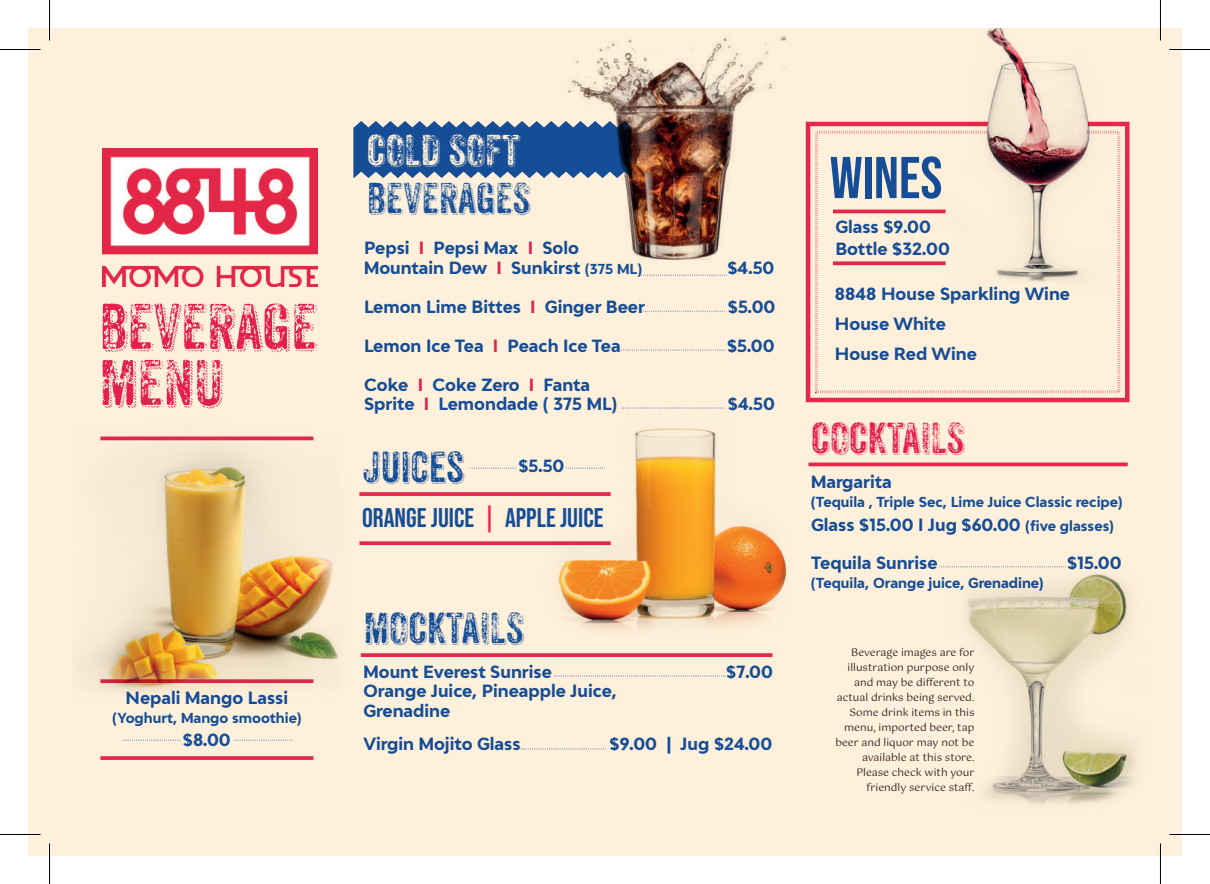
<style>
.page{position:relative;width:1210px;height:884px;background:#fff}
.page>*{position:absolute;margin:0;border:0;box-sizing:border-box;transform-origin:0 0}
.t1{font:62.4px/56.1px "Anodyne Combined";color:#e51f4d}
.t2{font:58.8px "Bebas Neue";color:#154d97}
.t3{font:42px "Anodyne Combined";color:#154d97}
.t4{font:42px "Anodyne Combined";color:#e51f4d}
.t5{font:41.85px "Anodyne Combined";color:#154d97}
.t6{font:41.85px "Anodyne Combined";color:#fef0da}
.t7{font:27px "Bebas Neue";color:#154d97}
.t8{font:16.5px/19.5px "Adlinnaka Bold Demo";color:#154d97}
.t9{font:13.5px "Adlinnaka Bold Demo";color:#154d97}
.t10{font:10.5px/15px "Gotu";color:#231f20;text-align:right}
.s1{color:#e51f4d}
.s2{font-size:13.5px}
.s3{color:#e5284a}
</style>
<div class="page">
<div style="left:28px;top:28px;width:1153px;height:828px;background:#fef0da"></div>
<svg style="left:554px;top:675px;width:172px;height:2px"></svg>
<svg style="left:521px;top:748px;width:85px;height:2px"></svg>
<svg style="left:361px;top:653px;width:411px;height:4px"></svg>
<svg style="left:808px;top:462px;width:319px;height:4px"></svg>
<svg style="left:470px;top:467px;width:46px;height:2px"></svg>
<svg style="left:359px;top:492px;width:181px;height:4px"></svg>
<svg style="left:359px;top:541px;width:181px;height:4px"></svg>
<img style="left:102px;top:149px;width:216px;height:138px">
<svg style="left:353px;top:121px;width:203px;height:57px"></svg>
<svg style="left:641px;top:274px;width:85px;height:2px"></svg>
<svg style="left:643px;top:311px;width:82px;height:1px"></svg>
<svg style="left:621px;top:349px;width:102px;height:2px"></svg>
<svg style="left:100px;top:756px;width:213px;height:4px"></svg>
<img style="left:87px;top:436px;width:251px;height:256px">
<svg style="left:235px;top:739px;width:57px;height:2px"></svg>
<svg style="left:123px;top:739px;width:57px;height:2px"></svg>
<svg style="left:805px;top:122px;width:324px;height:280px"></svg>
<img style="left:556px;top:35px;width:231px;height:226px">
<img style="left:540px;top:407px;width:247px;height:249px">
<img style="left:939px;top:566px;width:197px;height:239px">
<img style="left:914px;top:29px;width:262px;height:261px">
<hr style="left:0;top:833px;width:40px;height:2px;background:#fff">
<hr style="left:1169px;top:833px;width:40px;height:2px;background:#fff">
<hr style="left:1159px;top:0;width:2px;height:40px;background:#fff">
<hr style="left:1159px;top:843px;width:2px;height:41px;background:#fff">
<hr style="left:0;top:49px;width:40px;height:1px;background:#000">
<hr style="left:1169px;top:49px;width:40px;height:1px;background:#000">
<hr style="left:0;top:834px;width:40px;height:1px;background:#000">
<hr style="left:1169px;top:834px;width:40px;height:1px;background:#000">
<hr style="left:49px;top:0;width:1px;height:40px;background:#000">
<hr style="left:49px;top:843px;width:1px;height:41px;background:#000">
<hr style="left:1159px;top:0;width:1px;height:40px;background:#000">
<hr style="left:1159px;top:843px;width:1px;height:41px;background:#000">
<h1 class="t1" style="left:99px;top:299px;width:219px">BEVERAGE<br>MENU</h1>
<p class="t8" style="left:126px;top:690px;width:164px">Nepali Mango Lassi</p>
<p class="t9" style="left:113px;top:713px;width:190px">(Yoghurt, Mango smoothie)</p>
<p class="t8" style="left:183px;top:732px;width:49px">$8.00</p>
<h3 class="t6" style="left:367px;top:125px;width:154px">COLD SOFT</h3>
<h3 class="t5" style="left:367px;top:173px;width:165px">BEVERAGES</h3>
<p class="t8" style="left:364px;top:240px;width:279px">Pepsi <span class="s1">I</span> Pepsi Max <span class="s1">I</span> Solo<br>Mountain Dew <span class="s1">I</span> Sunkirst <span class="s2">(375 ML)</span></p>
<p class="t8" style="left:727px;top:259px;width:48px">$4.50</p>
<p class="t8" style="left:364px;top:298px;width:282px">Lemon Lime Bittes <span class="s1">I</span> Ginger Beer</p>
<p class="t8" style="left:727px;top:298px;width:49px">$5.00</p>
<p class="t8" style="left:364px;top:337px;width:258px">Lemon Ice Tea <span class="s1">I</span> Peach Ice Tea</p>
<p class="t8" style="left:727px;top:337px;width:49px">$5.00</p>
<p class="t8" style="left:364px;top:376px;width:254px">Coke <span class="s1">I</span> Coke Zero <span class="s1">I</span> Fanta<br>Sprite <span class="s1">I</span> Lemondade ( 375 ML)</p>
<p class="t8" style="left:727px;top:396px;width:48px">$4.50</p>
<h3 class="t3" style="left:362px;top:442px;width:103px">JUICES</h3>
<h3 class="t7" style="left:362px;top:502px;width:243px">ORANGE JUICE <span class="s3">|</span> APPLE JUICE</h3>
<p class="t8" style="left:518px;top:458px;width:47px">$5.50</p>
<h3 class="t3" style="left:363px;top:603px;width:161px">MOCKTAILS</h3>
<p class="t8" style="left:363px;top:663px;width:190px">Mount Everest Sunrise</p>
<p class="t8" style="left:726px;top:663px;width:48px">$7.00</p>
<p class="t8" style="left:363px;top:683px;width:254px">Orange Juice, Pineapple Juice,<br>Grenadine</p>
<p class="t8" style="left:363px;top:735px;width:158px">Virgin Mojito Glass</p>
<p class="t8" style="left:609px;top:735px;width:164px">$9.00 | Jug $24.00</p>
<h2 class="t2" style="left:829px;top:144px;width:114px">WINES</h2>
<p class="t8" style="left:835px;top:217px;width:116px;line-height:22.5px">Glass $9.00<br>Bottle $32.00</p>
<p class="t8" style="left:834px;top:280px;width:237px;line-height:30px">8848 House Sparkling Wine<br>House White<br>House Red Wine</p>
<h3 class="t4" style="left:811px;top:413px;width:155px">COCKTAILS</h3>
<p class="t8" style="left:811px;top:473px;width:82px">Margarita</p>
<p class="t9" style="left:811px;top:497px;width:312px">(Tequila , Triple Sec, Lime Juice Classic recipe)</p>
<p class="t8" style="left:811px;top:517px;width:304px">Glass $15.00 I Jug $60.00 <span class="s2">(five glasses)</span></p>
<p class="t8" style="left:811px;top:554px;width:128px">Tequila Sunrise</p>
<p class="t8" style="left:1066px;top:554px;width:56px">$15.00</p>
<p class="t9" style="left:811px;top:578px;width:234px">(Tequila, Orange juice, Grenadine)</p>
<p class="t10" style="left:835px;top:644px;width:141px">Beverage images are for illustration purpose only and may be different to actual drinks being served.<br>Some drink items in this menu, imported beer, tap beer and liquor may not be available at this store.<br>Please check with your friendly service staff.</p>
</div>
